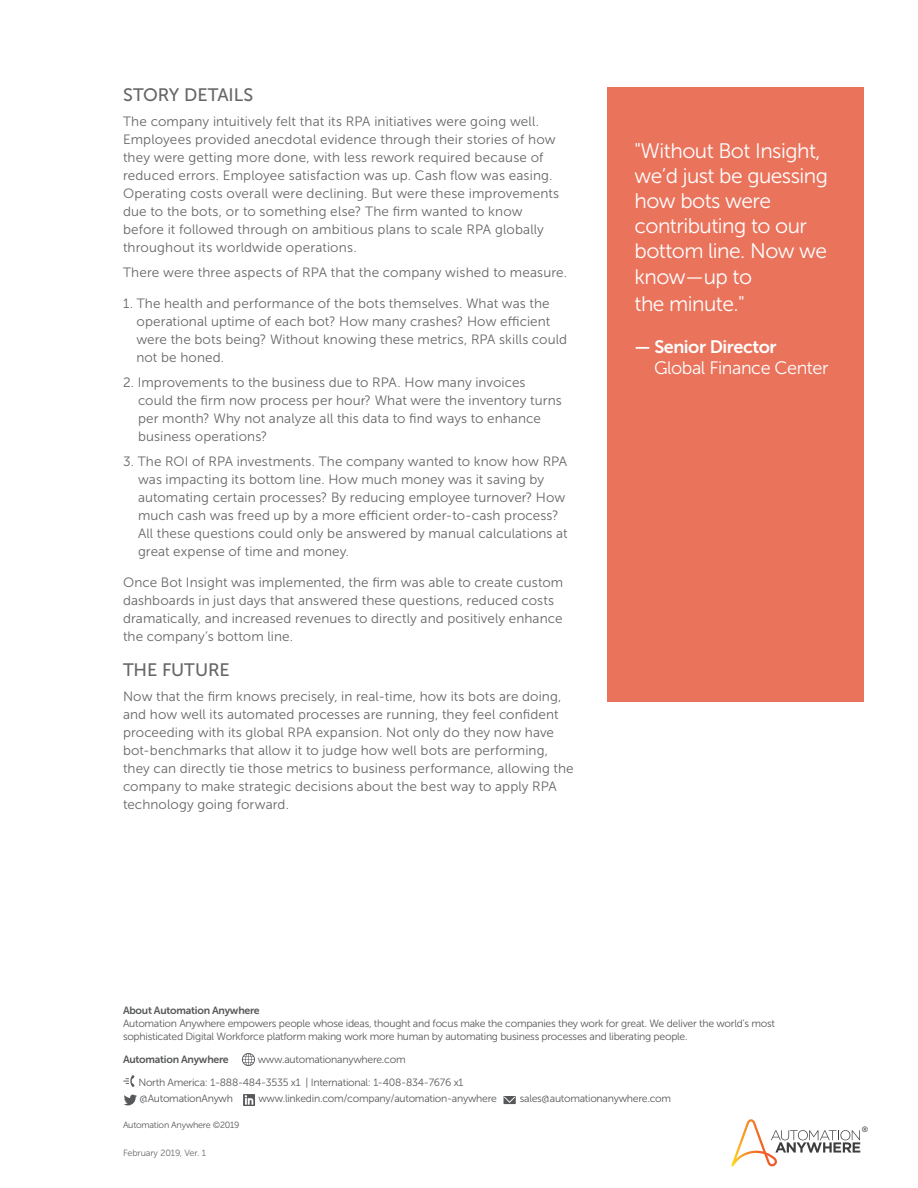
<style>
.page{position:relative;width:918px;height:1188px;background:#fff}
.page>*{position:absolute;margin:0;border:0;box-sizing:border-box;transform-origin:0 0}
.Quote__Text{font:21px/25.5px "Museo Sans 300";letter-spacing:-.025em;color:#fff}
.Quote__Text-2{font:18px/21.6px "Museo Sans 300";letter-spacing:-.025em;color:#fff}
.Paragraph_Style_1{font:18px "Museo Sans 500";letter-spacing:-.005em;color:#666}
.Paragraph_Style_1-2{font:13.5px/18px "Museo Sans 300";letter-spacing:.01em;color:#666}
.Boilerplate{font:10.5px/12.6px "Museo Sans 300";letter-spacing:-.025em;color:#57585a}
.Boilerplate-2{font:10.5px "Museo Sans 700";letter-spacing:-.025em;color:#57585a}
.t1{font:9px "Museo Sans 300";letter-spacing:-.025em;color:#57585a}
.Sidebar{font:9px "Museo Sans 300";letter-spacing:-.01em;color:#676868}
.t2{font:7.8px "Museo Sans 500";color:#3e3e3f}
.s1{font-family:"Museo Sans 700"}
</style>
<div class="page">
<svg style="left:731px;top:1119px;width:129px;height:47px"></svg>
<div style="left:608px;top:88px;width:256px;height:614px;background:#ea735c"></div>
<svg style="left:123px;top:1075px;width:12px;height:12px"></svg>
<svg style="left:124px;top:1095px;width:13px;height:10px"></svg>
<svg style="left:243px;top:1094px;width:12px;height:12px"></svg>
<svg style="left:242px;top:1053px;width:13px;height:13px"></svg>
<svg style="left:504px;top:1096px;width:12px;height:8px"></svg>
<p class="Paragraph_Style_1" style="left:123px;top:85px;width:132px">STORY DETAILS</p>
<p class="Paragraph_Style_1-2" style="left:123px;top:112px;width:438px">The company intuitively felt that its RPA initiatives were going well.<br>Employees provided anecdotal evidence through their stories of how they were getting more done, with less rework required because of reduced errors. Employee satisfaction was up. Cash flow was easing.<br>Operating costs overall were declining. But were these improvements due to the bots, or to something else? The firm wanted to know before it followed through on ambitious plans to scale RPA globally throughout its worldwide operations.</p>
<p class="Paragraph_Style_1-2" style="left:123px;top:263px;width:446px">There were three aspects of RPA that the company wished to measure.</p>
<p class="Paragraph_Style_1-2" style="left:136px;top:295px;width:432px;text-indent:-14px">1. The health and performance of the bots themselves. What was the operational uptime of each bot? How many crashes? How efficient were the bots being? Without knowing these metrics, RPA skills could not be honed.</p>
<p class="Paragraph_Style_1-2" style="left:138px;top:373px;width:425px;text-indent:-15px">2. Improvements to the business due to RPA. How many invoices could the firm now process per hour? What were the inventory turns per month? Why not analyze all this data to find ways to enhance business operations?</p>
<p class="Paragraph_Style_1-2" style="left:138px;top:452px;width:431px;text-indent:-15px">3. The ROI of RPA investments. The company wanted to know how RPA was impacting its bottom line. How much money was it saving by automating certain processes? By reducing employee turnover? How much cash was freed up by a more efficient order-to-cash process?<br>All these questions could only be answered by manual calculations at great expense of time and money.</p>
<p class="Paragraph_Style_1-2" style="left:123px;top:574px;width:442px">Once Bot Insight was implemented, the firm was able to create custom dashboards in just days that answered these questions, reduced costs dramatically, and increased revenues to directly and positively enhance the company’s bottom line.</p>
<p class="Paragraph_Style_1" style="left:123px;top:660px;width:108px">THE FUTURE</p>
<p class="Paragraph_Style_1-2" style="left:123px;top:688px;width:452px">Now that the firm knows precisely, in real-time, how its bots are doing, and how well its automated processes are running, they feel confident proceeding with its global RPA expansion. Not only do they now have bot-benchmarks that allow it to judge how well bots are performing, they can directly tie those metrics to business performance, allowing the company to make strategic decisions about the best way to apply RPA technology going forward.</p>
<p class="Quote__Text" style="left:634px;top:138px;width:195px">"Without Bot Insight, we’d just be guessing how bots were contributing to our bottom line. Now we know—up to<br>the minute."</p>
<p class="Quote__Text-2" style="left:654px;top:336px;width:176px;text-indent:-20px"><span class="s1">— Senior Director<br></span>Global Finance Center</p>
<p class="Boilerplate-2" style="left:123px;top:1005px;width:138px">About Automation Anywhere</p>
<p class="Boilerplate" style="left:123px;top:1017px;width:654px">Automation Anywhere empowers people whose ideas, thought and focus make the companies they work for great. We deliver the world’s most sophisticated Digital Workforce platform making work more human by automating business processes and liberating people.</p>
<p class="Boilerplate-2" style="left:123px;top:1053px;width:107px">Automation Anywhere</p>
<p class="Boilerplate" style="left:258px;top:1053px;width:149px">www.automationanywhere.com</p>
<p class="Boilerplate" style="left:138px;top:1076px;width:327px">North America: 1-888-484-3535 x1 | International: 1-408-834-7676 x1</p>
<p class="Boilerplate" style="left:140px;top:1093px;width:95px">@AutomationAnywh</p>
<p class="Boilerplate" style="left:258px;top:1093px;width:240px">www.linkedin.com/company/automation-anywhere</p>
<p class="Boilerplate" style="left:520px;top:1093px;width:153px">sales@automationanywhere.com</p>
<p class="t1" style="left:123px;top:1121px;width:118px">Automation Anywhere ©2019</p>
<p class="Sidebar" style="left:123px;top:1148px;width:84px">February 2019, Ver. 1</p>
<p class="t2" style="left:862px;top:1125px;width:8px">®</p>
</div>
